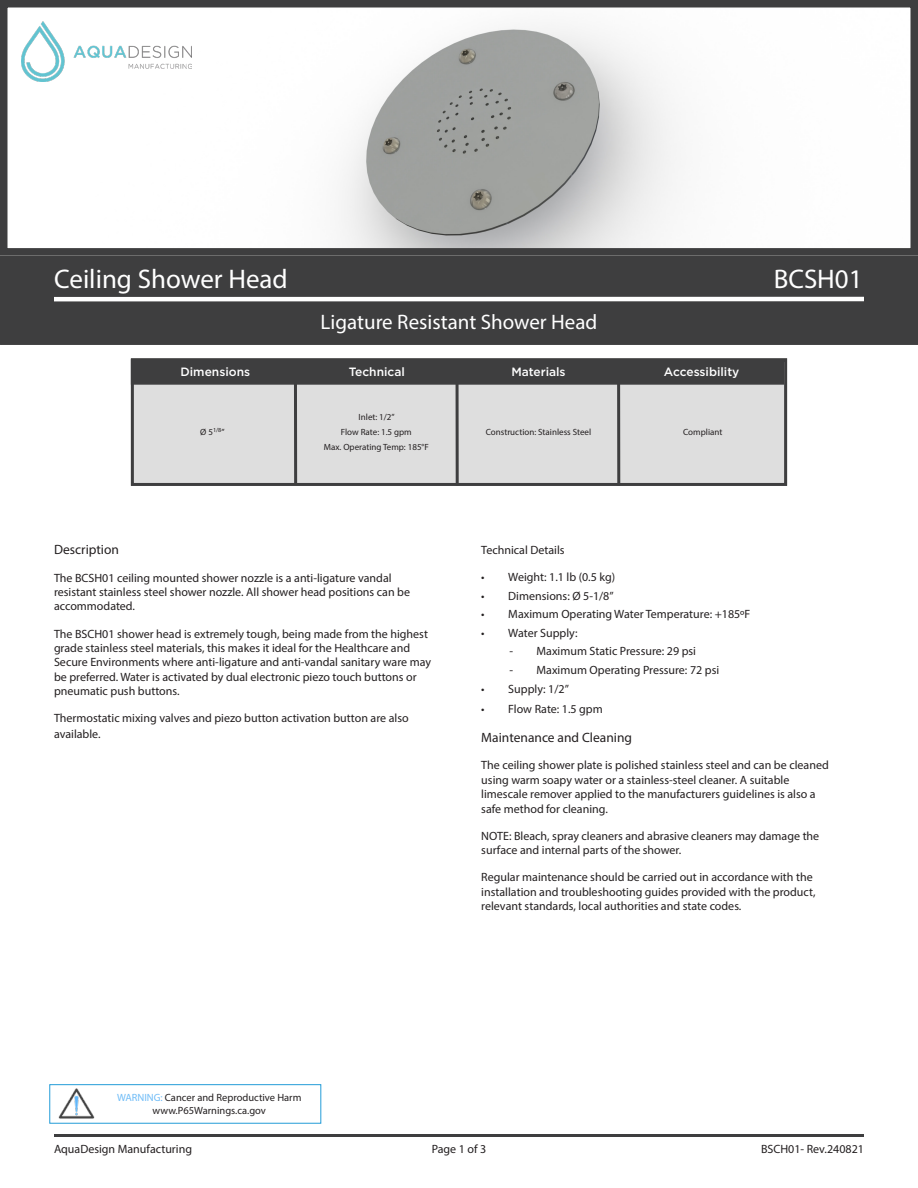
<style>
.page{position:relative;width:918px;height:1188px;background:#fff}
.page>*{position:absolute;margin:0;border:0;box-sizing:border-box;transform-origin:0 0}
.t1{font:27px "Myriad Pro";color:#fff}
.t2{font:21px "Myriad Pro";color:#fff}
.t3{font:13.5px "Myriad Pro";color:#231f20}
.t4{font:12px/14.4px "Myriad Pro";color:#231f20}
.t5{font:500 12px "Gotham";color:#fff}
.t6{font:10.5px "Myriad Pro";color:#231f20}
.t7{font:9px "Myriad Pro";color:#231f20}
.t8{font:6.15px "Myriad Pro";color:#231f20}
.s1{font-size:9px}
.s2{color:#6fbcf7}
</style>
<div class="page">
<img style="left:191px;top:27px;width:486px;height:220px">
<div style="left:0;top:256px;width:918px;height:89px;background:#3e3e3f"></div>
<hr style="left:54px;top:297px;width:810px;height:4px;background:#fff">
<hr style="left:54px;top:1134px;width:810px;height:3px;background:#3e3e3f">
<div style="left:0;top:0;width:918px;height:256px;border:8px solid #3e3e3f"></div>
<img style="left:21px;top:21px;width:170px;height:61px">
<div style="left:131px;top:359px;width:656px;height:126px;background:#dedede;border:3px solid #3e3e3f"></div>
<hr style="left:294px;top:359px;width:3px;height:126px;background:#3e3e3f">
<hr style="left:456px;top:360px;width:3px;height:125px;background:#3e3e3f">
<hr style="left:617px;top:360px;width:3px;height:125px;background:#3e3e3f">
<div style="left:131px;top:359px;width:653px;height:26px;background:#3e3e3f;border:2px solid #3e3e3f"></div>
<img style="left:58px;top:1088px;width:37px;height:31px">
<div style="left:49px;top:1084px;width:272px;height:40px;border:1px solid #239cd8"></div>
<h1 class="t1" style="left:54px;top:262px;width:235px">Ceiling Shower Head</h1>
<h1 class="t1" style="left:774px;top:262px;width:90px">BCSH01</h1>
<h2 class="t2" style="left:321px;top:309px;width:278px">Ligature Resistant Shower Head</h2>
<p class="t5" style="left:180px;top:363px;width:71px">Dimensions</p>
<p class="t5" style="left:349px;top:363px;width:58px">Technical</p>
<p class="t5" style="left:511px;top:363px;width:56px">Materials</p>
<p class="t5" style="left:664px;top:363px;width:77px">Accessibility</p>
<p class="t7" style="left:359px;top:411px;width:38px">Inlet: 1/2”</p>
<p class="t7" style="left:341px;top:426px;width:72px">Flow Rate: 1.5 gpm</p>
<p class="t7" style="left:324px;top:441px;width:107px">Max. Operating Temp: 185°F</p>
<p class="t8" style="left:213px;top:426px;width:13px">1/8<span class="s1">”</span></p>
<p class="t7" style="left:200px;top:427px;width:14px">Ø 5</p>
<p class="t7" style="left:683px;top:426px;width:41px">Compliant</p>
<p class="t7" style="left:486px;top:426px;width:107px">Construction: Stainless Steel</p>
<p class="t3" style="left:54px;top:542px;width:67px">Description</p>
<p class="t4" style="left:54px;top:570px;width:358px">The BCSH01 ceiling mounted shower nozzle is a anti-ligature vandal resistant stainless steel shower nozzle. All shower head positions can be accommodated.</p>
<p class="t4" style="left:54px;top:626px;width:379px">The BSCH01 shower head is extremely tough, being made from the highest grade stainless steel materials, this makes it ideal for the Healthcare and Secure Environments where anti-ligature and anti-vandal sanitary ware may be preferred. Water is activated by dual electronic piezo touch buttons or pneumatic push buttons.</p>
<p class="t4" style="left:54px;top:710px;width:356px;line-height:16.2px">Thermostatic mixing valves and piezo button activation button are also available.</p>
<p class="t4" style="left:481px;top:542px;width:85px">Technical Details</p>
<p class="t4" style="left:481px;top:569px;width:135px">• Weight: 1.1 lb (0.5 kg)</p>
<p class="t4" style="left:481px;top:588px;width:134px">• Dimensions: Ø 5-1/8”</p>
<p class="t4" style="left:481px;top:607px;width:271px">• Maximum Operating Water Temperature: +185ºF</p>
<p class="t4" style="left:481px;top:625px;width:98px">• Water Supply:</p>
<p class="t4" style="left:510px;top:644px;width:188px">- Maximum Static Pressure: 29 psi</p>
<p class="t4" style="left:510px;top:663px;width:211px">- Maximum Operating Pressure: 72 psi</p>
<p class="t4" style="left:481px;top:681px;width:89px">• Supply: 1/2”</p>
<p class="t4" style="left:481px;top:702px;width:123px">• Flow Rate: 1.5 gpm</p>
<p class="t3" style="left:481px;top:729px;width:152px">Maintenance and Cleaning</p>
<p class="t4" style="left:481px;top:758px;width:349px">The ceiling shower plate is polished stainless steel and can be cleaned using warm soapy water or a stainless-steel cleaner. A suitable limescale remover applied to the manufacturers guidelines is also a safe method for cleaning.</p>
<p class="t4" style="left:481px;top:828px;width:340px">NOTE: Bleach, spray cleaners and abrasive cleaners may damage the surface and internal parts of the shower.</p>
<p class="t4" style="left:481px;top:870px;width:336px">Regular maintenance should be carried out in accordance with the installation and troubleshooting guides provided with the product, relevant standards, local authorities and state codes.</p>
<p class="t6" style="left:117px;top:1091px;width:186px"><span class="s2">WARNING:</span> Cancer and Reproductive Harm</p>
<p class="t6" style="left:153px;top:1104px;width:115px">www.P65Warnings.ca.gov</p>
<p class="t4" style="left:54px;top:1141px;width:140px">AquaDesign Manufacturing</p>
<p class="t4" style="left:432px;top:1141px;width:56px">Page 1 of 3</p>
<p class="t4" style="left:761px;top:1142px;width:104px">BSCH01- Rev.240821</p>
</div>
